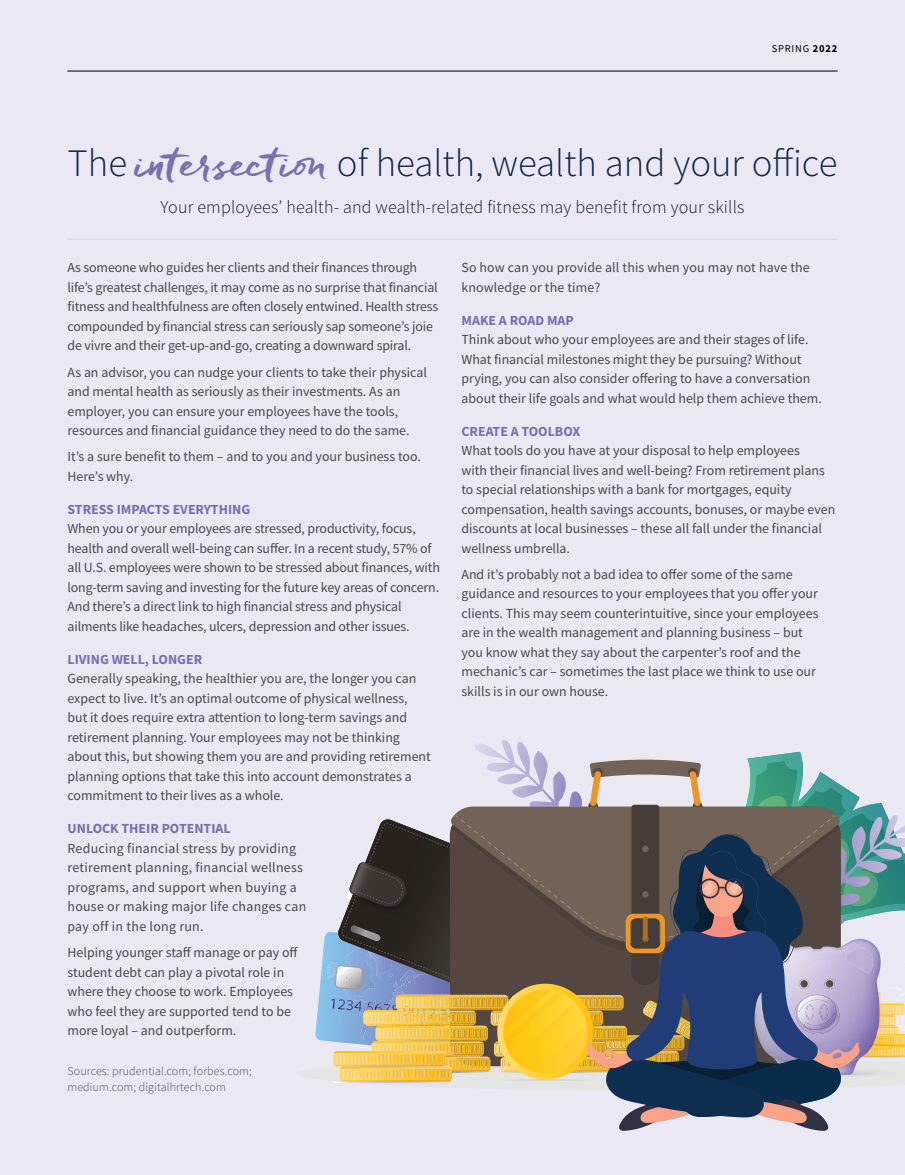
<style>
.page{position:relative;width:905px;height:1175px;background:#fff}
.page>*{position:absolute;margin:0;border:0;box-sizing:border-box;transform-origin:0 0}
.t1{font:300 38.85px "Source Sans Pro";color:#112944}
.t2{font:300 18px "Source Sans Pro";letter-spacing:.01em;color:#0e1c2c}
.t3{font:13.8px/19.5px "Source Sans Pro";color:#48484a}
.t4{font:13.8px/19.5px "Source Sans Pro";letter-spacing:.02em;color:#48484a}
.t5{font:700 13.8px "Source Sans Pro";color:#7970ae}
.t6{font:300 12px/16.5px "Source Sans Pro";letter-spacing:.01em;color:#48484a}
.t7{font:10.5px "Source Sans Pro";letter-spacing:.075em;color:#000}
.s1{font-weight:700;font-size:10.65px}
.s2{font-family:"Freeland";font-weight:400;font-size:46.8px;color:#7970ae}
</style>
<div class="page">
<div style="left:0;top:0;width:904px;height:1174px;background:#eae8f3"></div>
<hr style="left:67px;top:71px;width:770px;height:1px;background:#000">
<hr style="left:68px;top:239px;width:769px;height:1px;background:#d4d1e6">
<svg style="left:297px;top:740px;width:607px;height:390px"></svg>
<p class="t7" style="left:771px;top:41px;width:67px">SPRING <span class="s1">2022</span></p>
<h1 class="t1" style="left:68px;top:139px;width:771px">The <span class="s2">intersection</span> of health, wealth and your office</h1>
<h2 class="t2" style="left:161px;top:196px;width:585px">Your employees’ health- and wealth-related fitness may benefit from your skills</h2>
<p class="t3" style="left:68px;top:258px;width:372px">As someone who guides her clients and their finances through life’s greatest challenges, it may come as no surprise that financial fitness and healthfulness are often closely entwined. Health stress compounded by financial stress can seriously sap someone’s joie de vivre and their get-up-and-go, creating a downward spiral.</p>
<p class="t3" style="left:68px;top:362px;width:361px">As an advisor, you can nudge your clients to take their physical and mental health as seriously as their investments. As an employer, you can ensure your employees have the tools, resources and financial guidance they need to do the same.</p>
<p class="t3" style="left:68px;top:447px;width:355px">It’s a sure benefit to them – and to you and your business too.<br>Here’s why.</p>
<p class="t5" style="left:68px;top:500px;width:184px">STRESS IMPACTS EVERYTHING</p>
<p class="t3" style="left:68px;top:519px;width:374px">When you or your employees are stressed, productivity, focus, health and overall well-being can suffer. In a recent study, 57% of all U.S. employees were shown to be stressed about finances, with long-term saving and investing for the future key areas of concern.<br>And there’s a direct link to high financial stress and physical ailments like headaches, ulcers, depression and other issues.</p>
<p class="t5" style="left:68px;top:650px;width:136px">LIVING WELL, LONGER</p>
<p class="t3" style="left:68px;top:669px;width:365px">Generally speaking, the healthier you are, the longer you can expect to live. It’s an optimal outcome of physical wellness, but it does require extra attention to long-term savings and retirement planning. Your employees may not be thinking about this, but showing them you are and providing retirement planning options that take this into account demonstrates a commitment to their lives as a whole.</p>
<p class="t5" style="left:68px;top:819px;width:165px">UNLOCK THEIR POTENTIAL</p>
<p class="t4" style="left:68px;top:838px;width:240px">Reducing financial stress by providing retirement planning, financial wellness programs, and support when buying a house or making major life changes can pay off in the long run.</p>
<p class="t3" style="left:68px;top:942px;width:232px">Helping younger staff manage or pay off student debt can play a pivotal role in where they choose to work. Employees who feel they are supported tend to be more loyal – and outperform.</p>
<p class="t6" style="left:68px;top:1062px;width:186px">Sources: prudential.com; forbes.com; medium.com; digitalhrtech.com</p>
<p class="t3" style="left:461px;top:258px;width:350px">So how can you provide all this when you may not have the knowledge or the time?</p>
<p class="t5" style="left:461px;top:311px;width:114px">MAKE A ROAD MAP</p>
<p class="t3" style="left:461px;top:330px;width:362px">Think about who your employees are and their stages of life.<br>What financial milestones might they be pursuing? Without prying, you can also consider offering to have a conversation about their life goals and what would help them achieve them.</p>
<p class="t5" style="left:461px;top:422px;width:120px">CREATE A TOOLBOX</p>
<p class="t3" style="left:461px;top:441px;width:375px">What tools do you have at your disposal to help employees<br>with their financial lives and well-being? From retirement plans to special relationships with a bank for mortgages, equity compensation, health savings accounts, bonuses, or maybe even discounts at local businesses – these all fall under the financial wellness umbrella.</p>
<p class="t3" style="left:461px;top:564px;width:358px">And it’s probably not a bad idea to offer some of the same guidance and resources to your employees that you offer your clients. This may seem counterintuitive, since your employees are in the wealth management and planning business – but you know what they say about the carpenter’s roof and the mechanic’s car – sometimes the last place we think to use our skills is in our own house.</p>
</div>
